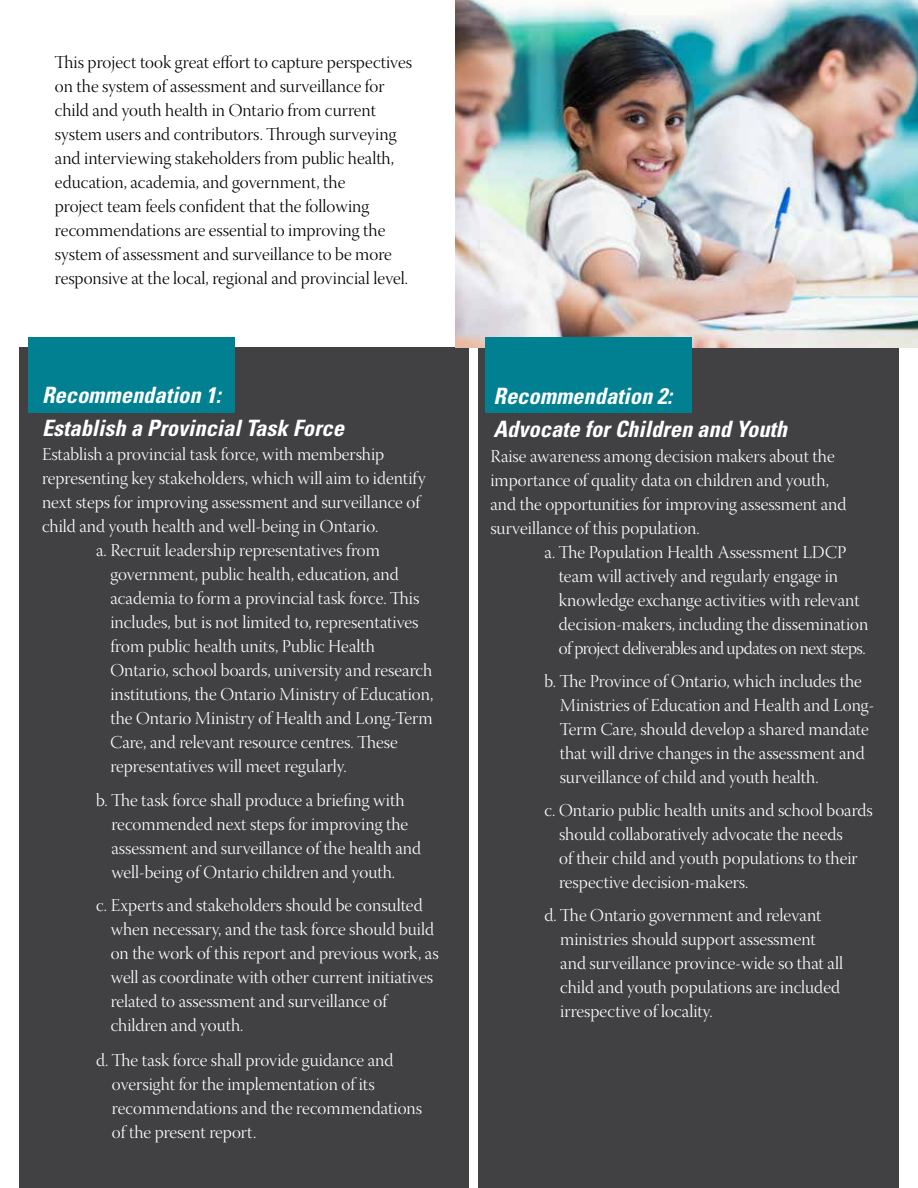
<style>
.page{position:relative;width:918px;height:1188px;background:#fff}
.page>*{position:absolute;margin:0;border:0;box-sizing:border-box;transform-origin:0 0}
.t1{font:italic 700 condensed 22.5px/33px "Univers LT Std";color:#fff}
.t2{font:18px/24px "Warnock Pro Light Disp";color:#fff}
.t3{font:18px/24px "Warnock Pro Light Disp";color:#000}
</style>
<div class="page">
<div style="left:19px;top:348px;width:450px;height:840px;background:#414042"></div>
<div style="left:478px;top:348px;width:421px;height:840px;background:#414042"></div>
<div style="left:28px;top:338px;width:207px;height:75px;background:#008091"></div>
<img style="left:456px;top:0;width:462px;height:347px">
<div style="left:485px;top:338px;width:207px;height:75px;background:#008091"></div>
<p class="t3" style="left:55px;top:51px;width:359px">This project took great effort to capture perspectives on the system of assessment and surveillance for child and youth health in Ontario from current system users and contributors. Through surveying and interviewing stakeholders from public health, education, academia, and government, the<br>project team feels confident that the following recommendations are essential to improving the system of assessment and surveillance to be more responsive at the local, regional and provincial level.</p>
<p class="t1" style="left:42px;top:379px;width:304px">Recommendation 1:<br>Establish a Provincial Task Force</p>
<p class="t2" style="left:42px;top:444px;width:344px">Establish a provincial task force, with membership</p>
<p class="t2" style="left:42px;top:468px;width:385px">representing key stakeholders, which will aim to identify</p>
<p class="t2" style="left:42px;top:492px;width:380px">next steps for improving assessment and surveillance of</p>
<p class="t2" style="left:42px;top:516px;width:338px">child and youth health and well-being in Ontario.</p>
<p class="t2" style="left:96px;top:540px;width:285px">a. Recruit leadership representatives from</p>
<p class="t2" style="left:110px;top:564px;width:290px">government, public health, education, and</p>
<p class="t2" style="left:110px;top:588px;width:311px">academia to form a provincial task force. This</p>
<p class="t2" style="left:110px;top:612px;width:310px">includes, but is not limited to, representatives</p>
<p class="t2" style="left:110px;top:636px;width:266px">from public health units, Public Health</p>
<p class="t2" style="left:110px;top:660px;width:323px">Ontario, school boards, university and research</p>
<p class="t2" style="left:110px;top:684px;width:324px">institutions, the Ontario Ministry of Education,</p>
<p class="t2" style="left:110px;top:708px;width:324px">the Ontario Ministry of Health and Long-Term</p>
<p class="t2" style="left:110px;top:732px;width:289px">Care, and relevant resource centres. These</p>
<p class="t2" style="left:110px;top:756px;width:238px">representatives will meet regularly.</p>
<p class="t2" style="left:111px;top:790px;width:311px;text-indent:-15px">b. The task force shall produce a briefing with recommended next steps for improving the assessment and surveillance of the health and well-being of Ontario children and youth.</p>
<p class="t2" style="left:111px;top:895px;width:330px;text-indent:-15px">c. Experts and stakeholders should be consulted when necessary, and the task force should build on the work of this report and previous work, as well as coordinate with other current initiatives related to assessment and surveillance of children and youth.</p>
<p class="t2" style="left:112px;top:1050px;width:312px;text-indent:-16px">d. The task force shall provide guidance and oversight for the implementation of its recommendations and the recommendations of the present report.</p>
<p class="t1" style="left:494px;top:380px;width:295px">Recommendation 2:<br>Advocate for Children and Youth</p>
<p class="t2" style="left:490px;top:446px;width:358px">Raise awareness among decision makers about the importance of quality data on children and youth, and the opportunities for improving assessment and surveillance of this population.</p>
<p class="t2" style="left:559px;top:542px;width:311px;text-indent:-14px">a. The Population Health Assessment LDCP team will actively and regularly engage in knowledge exchange activities with relevant decision-makers, including the dissemination of project deliverables and updates on next steps.</p>
<p class="t2" style="left:560px;top:671px;width:316px;text-indent:-15px">b. The Province of Ontario, which includes the Ministries of Education and Health and Long-Term Care, should develop a shared mandate that will drive changes in the assessment and surveillance of child and youth health.</p>
<p class="t2" style="left:559px;top:800px;width:315px;text-indent:-15px">c. Ontario public health units and school boards should collaboratively advocate the needs<br>of their child and youth populations to their respective decision-makers.</p>
<p class="t2" style="left:560px;top:905px;width:284px;text-indent:-16px">d. The Ontario government and relevant ministries should support assessment and surveillance province-wide so that all child and youth populations are included irrespective of locality.</p>
</div>
